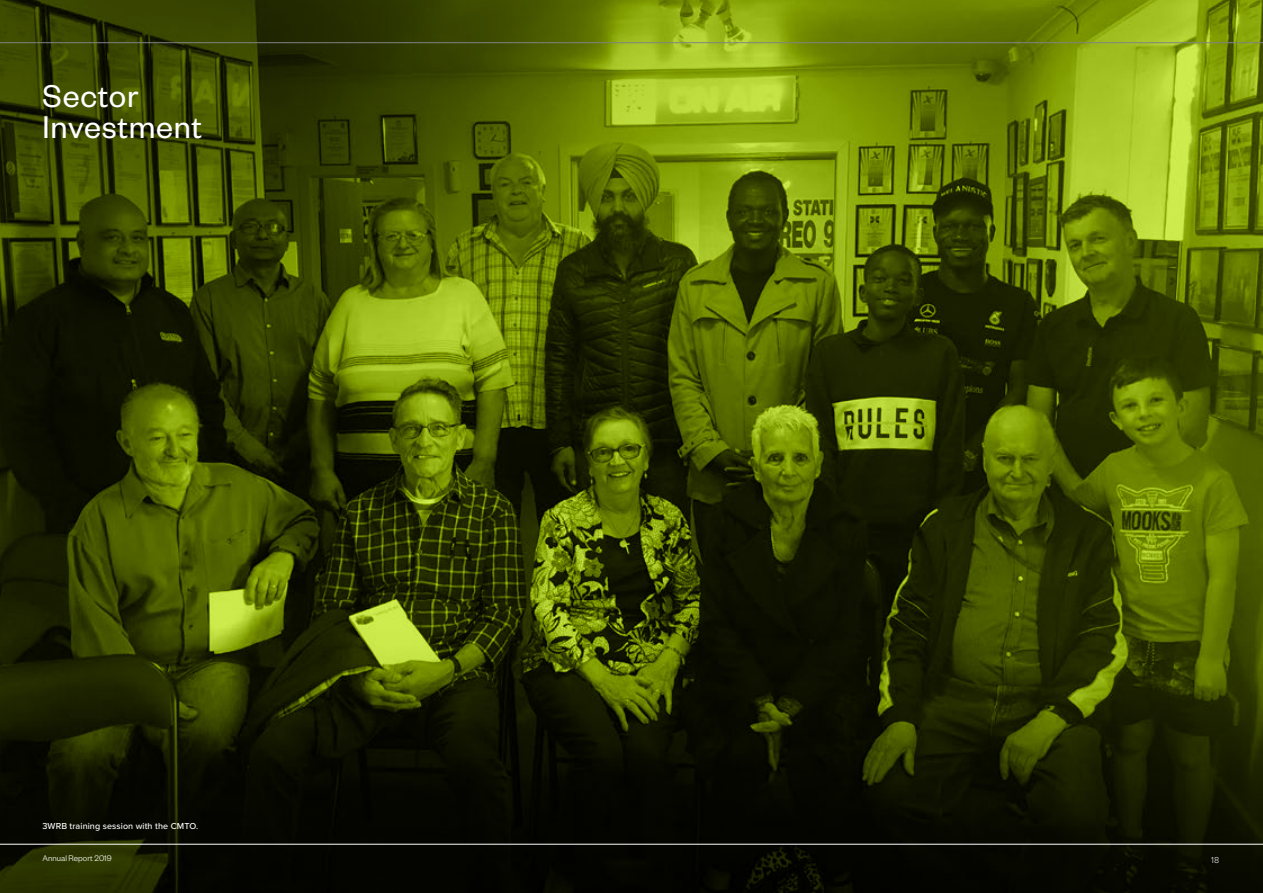
<style>
.page{position:relative;width:1263px;height:893px;background:#fff}
.page>*{position:absolute;margin:0;border:0;box-sizing:border-box;transform-origin:0 0}
.t1{font:34.5px/31.5px "Founders Grotesk";letter-spacing:.02em;color:#fff}
.t2{font:500 9px "Proxima Nova";letter-spacing:.01em;color:#fff}
.t3{font:300 9px "Founders Grotesk";color:#fff}
.t4{font:300 9px "Proxima Nova";color:#fff}
</style>
<div class="page">
<img style="left:0;top:0;width:1263px;height:893px">
<hr style="left:0;top:42px;width:1263px;height:1px;background:#808285">
<hr style="left:0;top:844px;width:1263px;height:1px;background:#fff">
<h1 class="t1" style="left:43px;top:78px;width:161px">Sector<br>Investment</h1>
<p class="t2" style="left:43px;top:819px;width:157px">3WRB training session with the CMTO.</p>
<p class="t3" style="left:43px;top:853px;width:71px">Annual Report 2019</p>
<p class="t4" style="left:1211px;top:853px;width:9px">18</p>
</div>
